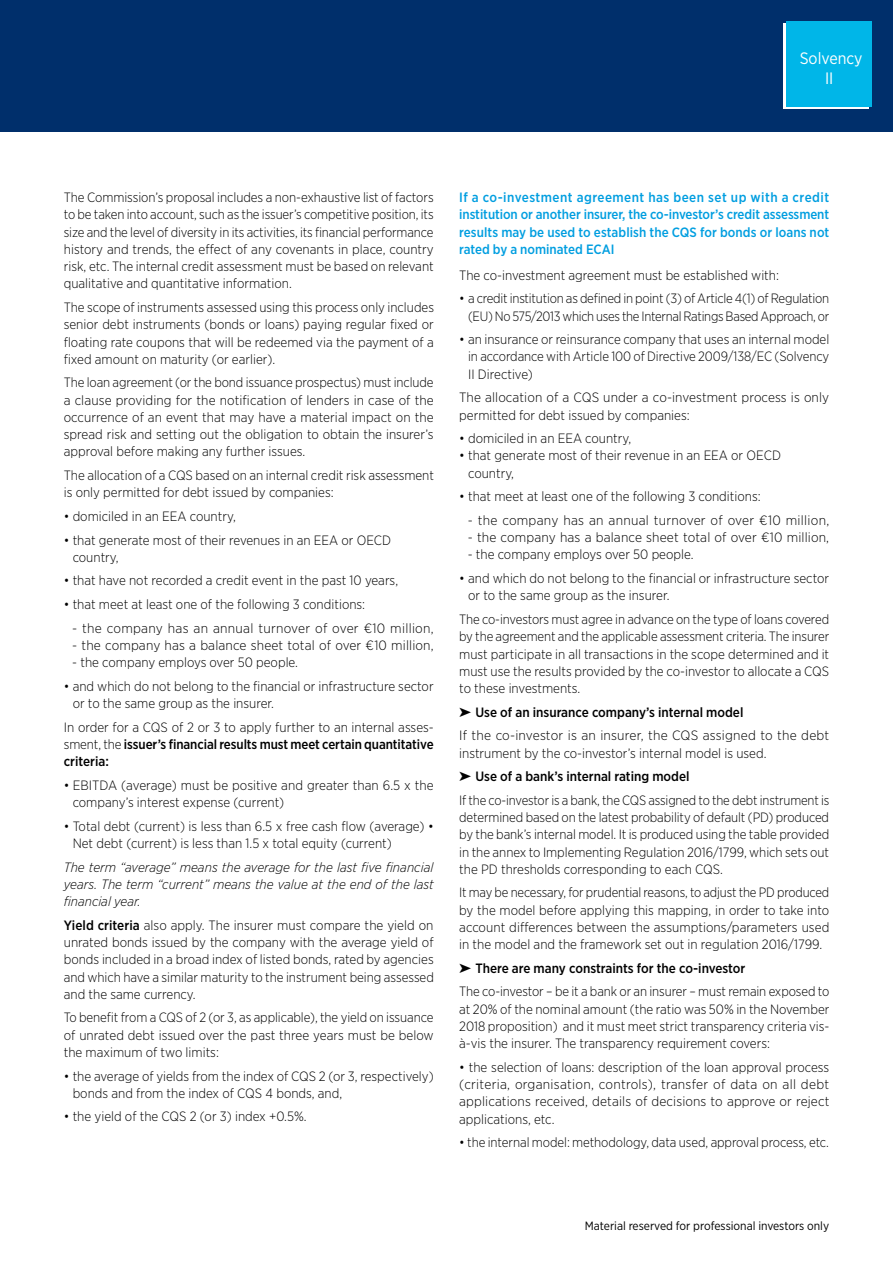
<style>
.page{position:relative;width:893px;height:1263px;background:#fff}
.page>*{position:absolute;margin:0;border:0;box-sizing:border-box;transform-origin:0 0}
.t1{font:16.5px/19.8px "Gotham Narrow";color:#fff;text-align:center}
.t2{font:300 13.5px/17.2px "Gotham Narrow";color:#000;text-align:justify}
.t3{font:500 13.5px/17.2px "Gotham Narrow";letter-spacing:.005em;color:#009ee0;text-align:justify}
.t4{font:italic 300 13.5px/17.2px "Gotham Narrow";letter-spacing:.005em;color:#000;text-align:justify}
.t5{font:300 13.5px/17.2px "Gotham Narrow";letter-spacing:-.02em;color:#000;text-align:right}
.t6{font:300 13.5px "Gotham Narrow";letter-spacing:.02em;color:#000}
.t7{font:12px "Gotham Narrow";color:#000}
.s1{font-weight:500}
</style>
<div class="page">
<div style="left:0;top:0;width:893px;height:132px;background:#002f6b"></div>
<div style="left:783px;top:23px;width:85px;height:85px;background:linear-gradient(to bottom,#fff,#fff)"></div>
<div style="left:787px;top:21px;width:85px;height:85px;background:#00b6e8"></div>
<p class="t1" style="left:800px;top:48px;width:64px">Solvency<br>II</p>
<p class="t2" style="left:64px;top:188px;width:371px">The Commission’s proposal includes a non-exhaustive list of factors to be taken into account, such as the issuer’s competitive position, its size and the level of diversity in its activities, its financial performance history and trends, the effect of any covenants in place, country risk, etc. The internal credit assessment must be based on relevant qualitative and quantitative information.</p>
<p class="t2" style="left:64px;top:298px;width:372px">The scope of instruments assessed using this process only includes senior debt instruments (bonds or loans) paying regular fixed or floating rate coupons that will be redeemed via the payment of a fixed amount on maturity (or earlier).</p>
<p class="t2" style="left:64px;top:374px;width:372px">The loan agreement (or the bond issuance prospectus) must include a clause providing for the notification of lenders in case of the occurrence of an event that may have a material impact on the spread risk and setting out the obligation to obtain the insurer’s approval before making any further issues.</p>
<p class="t2" style="left:64px;top:466px;width:372px">The allocation of a CQS based on an internal credit risk assessment is only permitted for debt issued by companies:</p>
<p class="t2" style="left:64px;top:507px;width:174px">• domiciled in an EEA country,</p>
<p class="t2" style="left:73px;top:531px;width:320px;text-indent:-9px">• that generate most of their revenues in an EEA or OECD country,</p>
<p class="t2" style="left:64px;top:572px;width:336px">• that have not recorded a credit event in the past 10 years,</p>
<p class="t2" style="left:64px;top:595px;width:303px">• that meet at least one of the following 3 conditions:</p>
<p class="t6" style="left:72px;top:620px;width:363px">- the company has an annual turnover of over €10 million,</p>
<p class="t2" style="left:72px;top:636px;width:363px">- the company has a balance sheet total of over €10 million,</p>
<p class="t2" style="left:72px;top:653px;width:227px">- the company employs over 50 people.</p>
<p class="t2" style="left:73px;top:677px;width:362px;text-indent:-9px">• and which do not belong to the financial or infrastructure sector or to the same group as the insurer.</p>
<p class="t2" style="left:64px;top:718px;width:371px">In order for a CQS of 2 or 3 to apply further to an internal asses&shy;sment, the <span class="s1">issuer’s financial results must meet certain quantitative criteria:</span></p>
<p class="t2" style="left:73px;top:776px;width:363px;text-indent:-9px">• EBITDA (average) must be positive and greater than 6.5 x the company’s interest expense (current)</p>
<p class="t2" style="left:73px;top:817px;width:363px;text-indent:-9px">• Total debt (current) is less than 6.5 x free cash flow (average) •<br>Net debt (current) is less than 1.5 x total equity (current)</p>
<p class="t4" style="left:64px;top:858px;width:372px">The term “average” means the average for the last five financial years. The term “current” means the value at the end of the last financial year.</p>
<p class="t2" style="left:64px;top:916px;width:372px"><span class="s1">Yield criteria</span> also apply. The insurer must compare the yield on unrated bonds issued by the company with the average yield of bonds included in a broad index of listed bonds, rated by agencies and which have a similar maturity to the instrument being assessed and the same currency.</p>
<p class="t2" style="left:64px;top:1009px;width:372px">To benefit from a CQS of 2 (or 3, as applicable), the yield on issuance of unrated debt issued over the past three years must be below the maximum of two limits:</p>
<p class="t2" style="left:73px;top:1067px;width:362px;text-indent:-9px">• the average of yields from the index of CQS 2 (or 3, respectively) bonds and from the index of CQS 4 bonds, and,</p>
<p class="t2" style="left:64px;top:1108px;width:244px">• the yield of the CQS 2 (or 3) index +0.5%.</p>
<p class="t3" style="left:459px;top:189px;width:372px">If a co-investment agreement has been set up with a credit institution or another insurer, the co-investor’s credit assessment results may be used to establish the CQS for bonds or loans not rated by a nominated ECAI</p>
<p class="t2" style="left:459px;top:266px;width:321px">The co-investment agreement must be established with:</p>
<p class="t5" style="left:459px;top:290px;width:372px">• a credit institution as defined in point (3) of Article 4(1) of Regulation (EU) No 575/2013 which uses the Internal Ratings Based Approach, or</p>
<p class="t2" style="left:468px;top:330px;width:363px;text-indent:-9px">• an insurance or reinsurance company that uses an internal model in accordance with Article 100 of Directive 2009/138/EC (Solvency II Directive)</p>
<p class="t2" style="left:459px;top:389px;width:371px">The allocation of a CQS under a co-investment process is only permitted for debt issued by companies:</p>
<p class="t2" style="left:459px;top:429px;width:174px">• domiciled in an EEA country,</p>
<p class="t2" style="left:468px;top:447px;width:314px;text-indent:-9px">• that generate most of their revenue in an EEA or OECD country,</p>
<p class="t2" style="left:459px;top:488px;width:303px">• that meet at least one of the following 3 conditions:</p>
<p class="t6" style="left:468px;top:512px;width:363px">- the company has an annual turnover of over €10 million,</p>
<p class="t2" style="left:468px;top:528px;width:363px">- the company has a balance sheet total of over €10 million,</p>
<p class="t2" style="left:468px;top:546px;width:227px">- the company employs over 50 people.</p>
<p class="t2" style="left:468px;top:569px;width:362px;text-indent:-9px">• and which do not belong to the financial or infrastructure sector or to the same group as the insurer.</p>
<p class="t2" style="left:459px;top:610px;width:371px">The co-investors must agree in advance on the type of loans covered by the agreement and the applicable assessment criteria. The insurer must participate in all transactions in the scope determined and it must use the results provided by the co-investor to allocate a CQS to these investments.</p>
<p class="t2" style="left:459px;top:700px;width:372px;line-height:23.5px">➤ <span class="s1">Use of an insurance company’s internal model<br></span>If the co-investor is an insurer, the CQS assigned to the debt</p>
<p class="t2" style="left:459px;top:741px;width:372px;line-height:23.7px;text-align:left">instrument by the co-investor’s internal model is used.<br>➤ <span class="s1">Use of a bank’s internal rating model<br></span>If the co-investor is a bank, the CQS assigned to the debt instrument is</p>
<p class="t2" style="left:459px;top:808px;width:371px">determined based on the latest probability of default (PD) produced by the bank’s internal model. It is produced using the table provided in the annex to Implementing Regulation 2016/1799, which sets out the PD thresholds corresponding to each CQS.</p>
<p class="t2" style="left:459px;top:884px;width:372px">It may be necessary, for prudential reasons, to adjust the PD produced by the model before applying this mapping, in order to take into account differences between the assumptions/parameters used in the model and the framework set out in regulation 2016/1799.</p>
<p class="t2" style="left:459px;top:956px;width:372px;line-height:23.7px">➤ <span class="s1">There are many constraints for the co-investor<br></span>The co-investor – be it a bank or an insurer – must remain exposed to</p>
<p class="t2" style="left:459px;top:1000px;width:372px">at 20% of the nominal amount (the ratio was 50% in the November 2018 proposition) and it must meet strict transparency criteria vis&shy;à-vis the insurer. The transparency requirement covers:</p>
<p class="t2" style="left:459px;top:1058px;width:372px">• the selection of loans: description of the loan approval process (criteria, organisation, controls), transfer of data on all debt applications received, details of decisions to approve or reject applications, etc.</p>
<p class="t2" style="left:459px;top:1133px;width:371px">• the internal model: methodology, data used, approval process, etc.</p>
<p class="t7" style="left:585px;top:1218px;width:246px">Material reserved for professional investors only</p>
</div>
